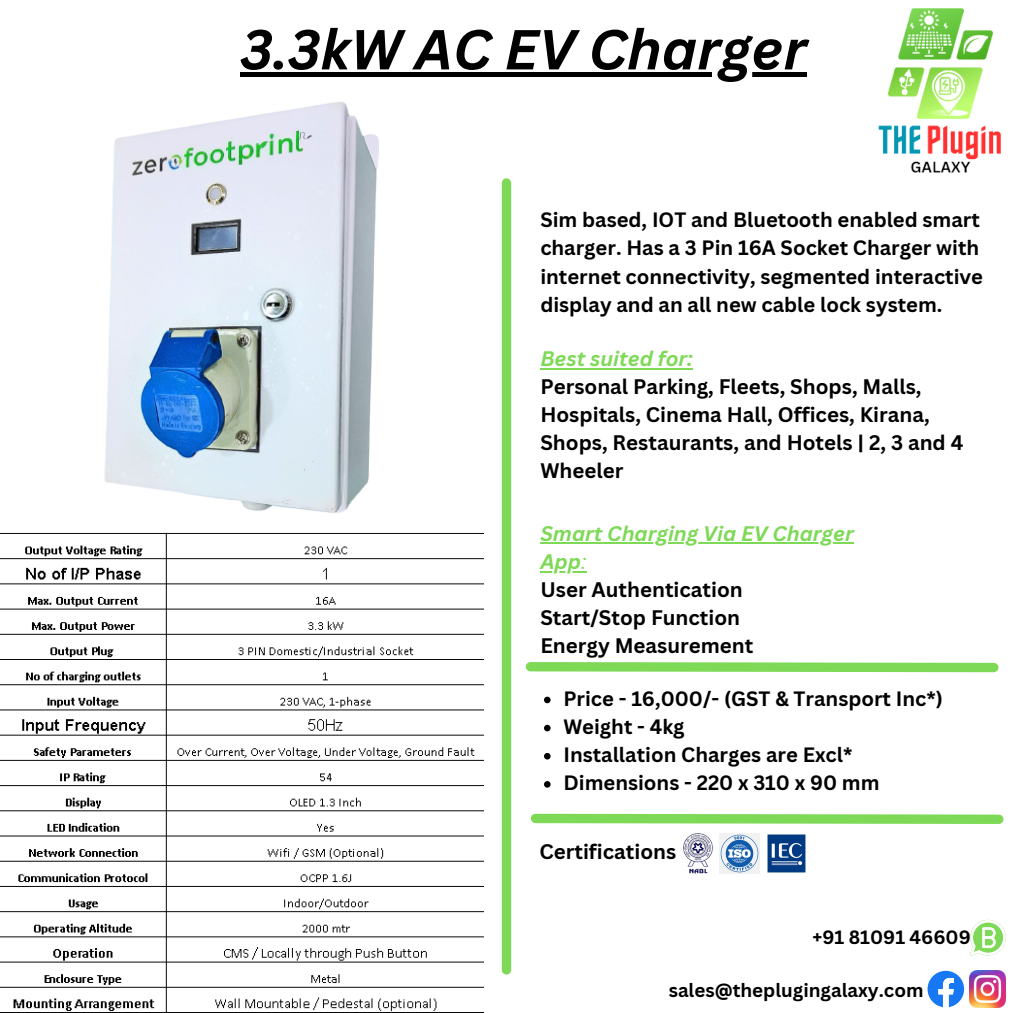
<style>
.page{position:relative;width:1013px;height:1013px;background:#fff}
.page>*{position:absolute;margin:0;border:0;box-sizing:border-box;transform-origin:0 0}
.t1{font:italic 700 55px "Canva Sans";color:#000}
.t2{font:700 20.5px/28.1px "Canva Sans";color:#000}
.t3{font:italic 700 20.5px/28.1px "Canva Sans";color:#7ed957}
.t4{font:700 20.25px/28.1px "Canva Sans";color:#000}
.t5{font:700 18.75px "Canva Sans";color:#000}
.s1{font-weight:400}
</style>
<div class="page">
<img style="left:104px;top:102px;width:275px;height:411px">
<img style="left:878px;top:8px;width:123px;height:165px">
<img style="left:0;top:532px;width:484px;height:480px">
<div style="left:502px;top:183px;width:9px;height:786px;background:#7ed957"></div>
<svg style="left:525px;top:662px;width:474px;height:11px;background:#91de70"></svg>
<svg style="left:970px;top:920px;width:35px;height:35px"></svg>
<img style="left:969px;top:970px;width:36px;height:37px">
<svg style="left:927px;top:970px;width:37px;height:37px"></svg>
<svg style="left:530px;top:813px;width:474px;height:11px;background:#91de70"></svg>
<img style="left:767px;top:834px;width:39px;height:39px">
<img style="left:719px;top:833px;width:40px;height:40px">
<img style="left:683px;top:833px;width:29px;height:40px">
<hr style="left:540px;top:367px;width:153px;height:2px;background:#7ed957">
<hr style="left:540px;top:542px;width:313px;height:2px;background:#7ed957">
<hr style="left:540px;top:570px;width:41px;height:2px;background:#7ed957">
<div style="left:240px;top:72px;width:566px;height:5px;background:#000"></div>
<svg style="left:544px;top:696px;width:6px;height:7px"></svg>
<svg style="left:544px;top:724px;width:6px;height:7px"></svg>
<svg style="left:544px;top:753px;width:6px;height:6px"></svg>
<svg style="left:544px;top:781px;width:6px;height:6px"></svg>
<p class="t1" style="left:240px;top:11px;width:568px">3.3kW AC EV Charger</p>
<p class="t4" style="left:540px;top:205px;width:444px">Sim based, IOT and Bluetooth enabled smart charger. Has a 3 Pin 16A Socket Charger with internet connectivity, segmented interactive display and an all new cable lock system.</p>
<p class="t3" style="left:540px;top:344px;width:154px">Best suited for:</p>
<p class="t2" style="left:540px;top:372px;width:424px">Personal Parking, Fleets, Shops, Malls, Hospitals, Cinema Hall, Offices, Kirana, Shops, Restaurants, and Hotels | 2, 3 and 4<br>Wheeler</p>
<p class="t3" style="left:540px;top:518px;width:315px">Smart Charging Via EV Charger<br>App<span class="s1">:</span></p>
<p class="t2" style="left:540px;top:575px;width:204px">User Authentication</p>
<p class="t2" style="left:540px;top:603px;width:201px">Start/Stop Function</p>
<p class="t2" style="left:540px;top:631px;width:215px">Energy Measurement</p>
<p class="t4" style="left:563px;top:684px;width:381px">Price - 16,000/- (GST &amp; Transport Inc*)</p>
<p class="t4" style="left:563px;top:712px;width:123px">Weight - 4kg</p>
<p class="t4" style="left:563px;top:740px;width:290px">Installation Charges are Excl*</p>
<p class="t4" style="left:563px;top:768px;width:318px">Dimensions - 220 x 310 x 90 mm</p>
<p class="t2" style="left:539px;top:837px;width:138px">Certifications</p>
<p class="t5" style="left:812px;top:924px;width:160px">+91 81091 46609</p>
<p class="t5" style="left:668px;top:976px;width:256px">sales@theplugingalaxy.com</p>
</div>
